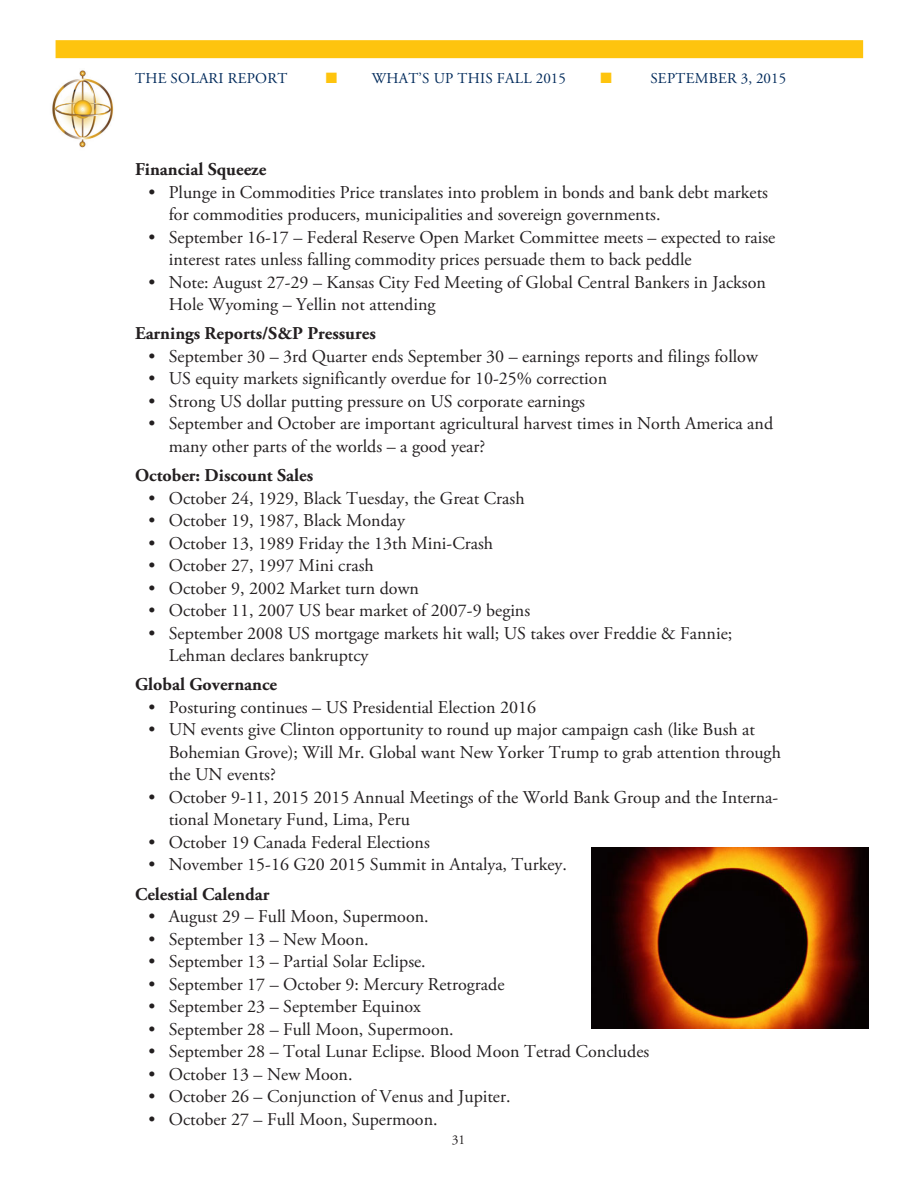
<style>
.page{position:relative;width:918px;height:1188px;background:#fff}
.page>*{position:absolute;margin:0;border:0;box-sizing:border-box;transform-origin:0 0}
.t1{font:18px/22.5px "Adobe Garamond Pro";color:#231f20}
.t2{font:700 18px "Adobe Garamond Pro";color:#231f20}
.t3{font:15px "Adobe Garamond Pro";letter-spacing:.02em;color:#002a5b}
.t4{font:15px "Zapf Dingbats ITC";color:#fec40e}
.t5{font:13.5px "Adobe Garamond Pro";color:#231f20}
.s1{color:#fec40e}
</style>
<div class="page">
<img style="left:52px;top:70px;width:62px;height:78px">
<div style="left:56px;top:40px;width:807px;height:18px;background:#fec40e"></div>
<img style="left:591px;top:848px;width:277px;height:180px">
<p class="t3" style="left:135px;top:69px;width:154px">THE SOLARI REPORT</p>
<p class="t3" style="left:326px;top:69px;width:242px"><span class="s1">■</span> WHAT’S UP THIS FALL 2015</p>
<p class="t4" style="left:601px;top:71px;width:13px">■</p>
<p class="t3" style="left:650px;top:69px;width:137px">SEPTEMBER 3, 2015</p>
<p class="t2" style="left:135px;top:159px;width:133px">Financial Squeeze</p>
<p class="t1" style="left:169px;top:181px;width:601px;text-indent:-20px">• Plunge in Commodities Price translates into problem in bonds and bank debt markets for commodities producers, municipalities and sovereign governments.</p>
<p class="t1" style="left:169px;top:226px;width:608px;text-indent:-20px">• September 16-17 – Federal Reserve Open Market Committee meets – expected to raise interest rates unless falling commodity prices persuade them to back peddle</p>
<p class="t1" style="left:169px;top:271px;width:599px;text-indent:-20px">• Note: August 27-29 – Kansas City Fed Meeting of Global Central Bankers in Jackson<br>Hole Wyoming – Yellin not attending</p>
<p class="t2" style="left:135px;top:323px;width:242px">Earnings Reports/S&amp;P Pressures</p>
<p class="t1" style="left:148px;top:345px;width:611px">• September 30 – 3rd Quarter ends September 30 – earnings reports and filings follow</p>
<p class="t1" style="left:148px;top:368px;width:460px">• US equity markets significantly overdue for 10-25% correction</p>
<p class="t1" style="left:148px;top:390px;width:438px">• Strong US dollar putting pressure on US corporate earnings</p>
<p class="t1" style="left:169px;top:413px;width:606px;text-indent:-20px">• September and October are important agricultural harvest times in North America and many other parts of the worlds – a good year?</p>
<p class="t2" style="left:135px;top:465px;width:180px">October: Discount Sales</p>
<p class="t1" style="left:148px;top:487px;width:378px">• October 24, 1929, Black Tuesday, the Great Crash</p>
<p class="t1" style="left:148px;top:510px;width:258px">• October 19, 1987, Black Monday</p>
<p class="t1" style="left:148px;top:532px;width:346px">• October 13, 1989 Friday the 13th Mini-Crash</p>
<p class="t1" style="left:148px;top:555px;width:227px">• October 27, 1997 Mini crash</p>
<p class="t1" style="left:148px;top:577px;width:272px">• October 9, 2002 Market turn down</p>
<p class="t1" style="left:148px;top:600px;width:383px">• October 11, 2007 US bear market of 2007-9 begins</p>
<p class="t1" style="left:169px;top:622px;width:565px;text-indent:-20px">• September 2008 US mortgage markets hit wall; US takes over Freddie &amp; Fannie;<br>Lehman declares bankruptcy</p>
<p class="t2" style="left:135px;top:674px;width:144px">Global Governance</p>
<p class="t1" style="left:148px;top:696px;width:389px">• Posturing continues – US Presidential Election 2016</p>
<p class="t1" style="left:169px;top:719px;width:614px;text-indent:-20px">• UN events give Clinton opportunity to round up major campaign cash (like Bush at<br>Bohemian Grove); Will Mr. Global want New Yorker Trump to grab attention through the UN events?</p>
<p class="t1" style="left:169px;top:786px;width:611px;text-indent:-20px">• October 9-11, 2015 2015 Annual Meetings of the World Bank Group and the Interna&shy;tional Monetary Fund, Lima, Peru</p>
<p class="t1" style="left:148px;top:831px;width:283px">• October 19 Canada Federal Elections</p>
<p class="t1" style="left:148px;top:854px;width:420px">• November 15-16 G20 2015 Summit in Antalya, Turkey.</p>
<p class="t2" style="left:135px;top:883px;width:136px">Celestial Calendar</p>
<p class="t1" style="left:148px;top:906px;width:282px">• August 29 – Full Moon, Supermoon.</p>
<p class="t1" style="left:148px;top:928px;width:222px">• September 13 – New Moon.</p>
<p class="t1" style="left:148px;top:951px;width:279px">• September 13 – Partial Solar Eclipse.</p>
<p class="t1" style="left:148px;top:973px;width:357px">• September 17 – October 9: Mercury Retrograde</p>
<p class="t1" style="left:148px;top:996px;width:274px">• September 23 – September Equinox</p>
<p class="t1" style="left:148px;top:1018px;width:307px">• September 28 – Full Moon, Supermoon.</p>
<p class="t1" style="left:148px;top:1041px;width:502px">• September 28 – Total Lunar Eclipse. Blood Moon Tetrad Concludes</p>
<p class="t1" style="left:148px;top:1063px;width:206px">• October 13 – New Moon.</p>
<p class="t1" style="left:148px;top:1086px;width:364px">• October 26 – Conjunction of Venus and Jupiter.</p>
<p class="t1" style="left:148px;top:1108px;width:291px">• October 27 – Full Moon, Supermoon.</p>
<p class="t5" style="left:452px;top:1131px;width:15px">31</p>
</div>
